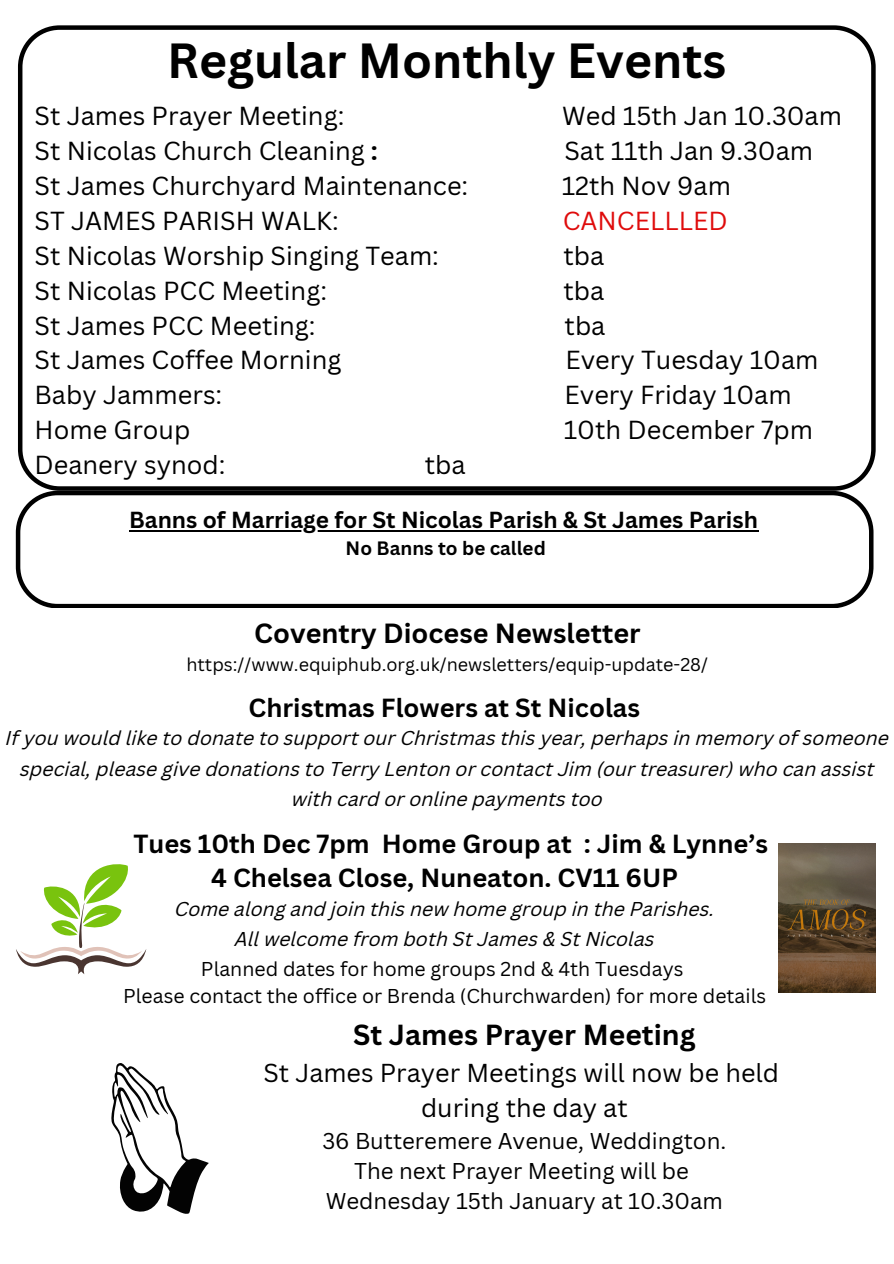
<style>
.page{position:relative;width:894px;height:1264px;background:#fff}
.page>*{position:absolute;margin:0;border:0;box-sizing:border-box;transform-origin:0 0}
.t1{font:700 48px "Canva Sans";color:#000}
.t2{font:700 28.2px "Canva Sans";color:#000}
.t3{font:700 27px "Canva Sans";color:#000}
.t4{font:700 25.5px "Canva Sans";color:#000}
.t5{font:25.35px "Canva Sans";color:#000}
.t6{font:25.35px "Canva Sans";color:#df0b0b}
.t7{font:25.2px/34.8px "Canva Sans";color:#000;text-align:center}
.t8{font:700 22.65px "Canva Sans";color:#000}
.t9{font:22.2px/30.3px "Canva Sans";color:#000;text-align:center}
.t10{font:italic 19.5px/30.3px "Canva Sans";color:#000;text-align:center}
.t11{font:19.5px "Canva Sans";color:#000}
.t12{font:700 18.9px "Canva Sans";color:#000}
.t13{font:18px "Canva Sans";color:#000}
.s1{font-weight:700}
</style>
<div class="page">
<svg style="left:18px;top:25px;width:857px;height:466px"></svg>
<svg style="left:16px;top:491px;width:857px;height:117px"></svg>
<svg style="left:16px;top:864px;width:130px;height:110px"></svg>
<img style="left:778px;top:843px;width:97px;height:149px">
<svg style="left:111px;top:1063px;width:98px;height:151px"></svg>
<hr style="left:129px;top:530px;width:628px;height:1px;background:#000">
<h1 class="t1" style="left:167px;top:27px;width:560px">Regular Monthly Events</h1>
<p class="t5" style="left:35px;top:98px;width:311px">St James Prayer Meeting:</p>
<p class="t5" style="left:562px;top:98px;width:281px">Wed 15th Jan 10.30am</p>
<p class="t5" style="left:35px;top:133px;width:345px">St Nicolas Church Cleaning <span class="s1">:</span></p>
<p class="t5" style="left:564px;top:133px;width:250px">Sat 11th Jan 9.30am</p>
<p class="t5" style="left:35px;top:168px;width:435px">St James Churchyard Maintenance:</p>
<p class="t5" style="left:561px;top:168px;width:171px">12th Nov 9am</p>
<p class="t5" style="left:35px;top:203px;width:305px">ST JAMES PARISH WALK:</p>
<p class="t6" style="left:562px;top:203px;width:166px">CANCELLLED</p>
<p class="t5" style="left:35px;top:238px;width:406px">St Nicolas Worship Singing Team:</p>
<p class="t5" style="left:563px;top:238px;width:42px">tba</p>
<p class="t5" style="left:35px;top:272px;width:294px">St Nicolas PCC Meeting:</p>
<p class="t5" style="left:563px;top:272px;width:42px">tba</p>
<p class="t5" style="left:35px;top:307px;width:282px">St James PCC Meeting:</p>
<p class="t5" style="left:564px;top:307px;width:42px">tba</p>
<p class="t5" style="left:35px;top:342px;width:308px">St James Coffee Morning</p>
<p class="t5" style="left:565px;top:342px;width:254px">Every Tuesday 10am</p>
<p class="t5" style="left:35px;top:377px;width:189px">Baby Jammers:</p>
<p class="t5" style="left:564px;top:377px;width:228px">Every Friday 10am</p>
<p class="t5" style="left:35px;top:412px;width:157px">Home Group</p>
<p class="t5" style="left:563px;top:412px;width:251px">10th December 7pm</p>
<p class="t5" style="left:35px;top:447px;width:192px">Deanery synod:</p>
<p class="t5" style="left:424px;top:447px;width:42px">tba</p>
<h3 class="t8" style="left:129px;top:503px;width:630px">Banns of Marriage for St Nicolas Parish &amp; St James Parish</h3>
<h3 class="t12" style="left:345px;top:535px;width:202px">No Banns to be called</h3>
<p class="t3" style="left:254px;top:614px;width:388px">Coventry Diocese Newsletter</p>
<p class="t13" style="left:186px;top:651px;width:523px">https://www.equiphub.org.uk/newsletters/equip-update-28/</p>
<p class="t4" style="left:248px;top:690px;width:393px">Christmas Flowers at St Nicolas</p>
<p class="t10" style="left:6px;top:725px;width:884px">If you would like to donate to support our Christmas this year, perhaps in memory of someone special, please give donations to Terry Lenton or contact Jim (our treasurer) who can assist with card or online payments too</p>
<p class="t4" style="left:133px;top:825px;width:636px">Tues 10th Dec 7pm Home Group at : Jim &amp; Lynne’s</p>
<p class="t4" style="left:211px;top:860px;width:468px">4 Chelsea Close, Nuneaton. CV11 6UP</p>
<p class="t10" style="left:175px;top:895px;width:541px">Come along and join this new home group in the Parishes.</p>
<p class="t10" style="left:235px;top:925px;width:421px">All welcome from both St James &amp; St Nicolas</p>
<p class="t11" style="left:201px;top:955px;width:484px">Planned dates for home groups 2nd &amp; 4th Tuesdays</p>
<p class="t11" style="left:123px;top:982px;width:644px">Please contact the office or Brenda (Churchwarden) for more details</p>
<p class="t2" style="left:353px;top:1014px;width:344px">St James Prayer Meeting</p>
<p class="t7" style="left:263px;top:1055px;width:517px">St James Prayer Meetings will now be held during the day at</p>
<p class="t9" style="left:322px;top:1124px;width:405px">36 Butteremere Avenue, Weddington.<br>The next Prayer Meeting will be<br>Wednesday 15th January at 10.30am</p>
</div>
